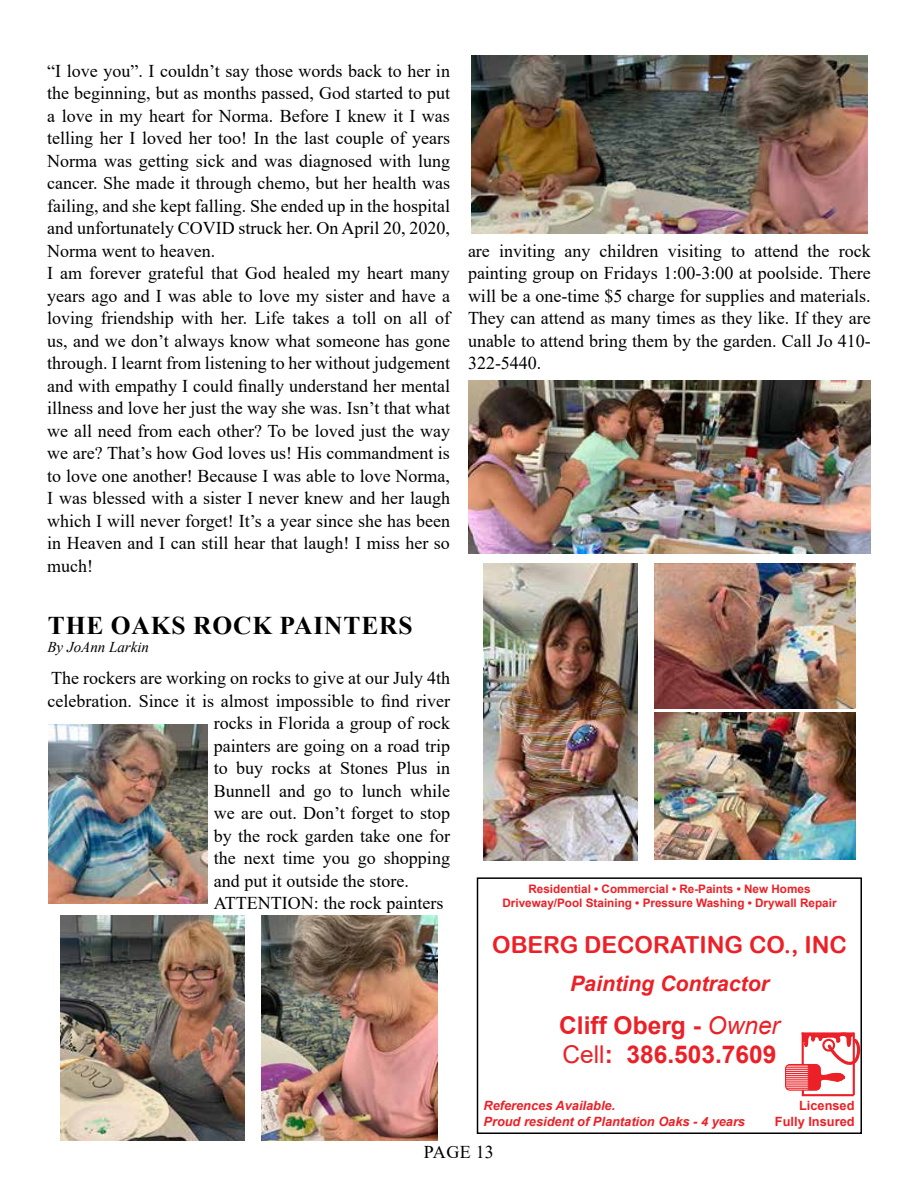
<style>
.page{position:relative;width:918px;height:1188px;background:#fff}
.page>*{position:absolute;margin:0;border:0;box-sizing:border-box;transform-origin:0 0}
.t1{font:700 25.5px "Times New Roman";letter-spacing:.035em;color:#000}
.t2{font:700 24.45px/29.4px "Arial";color:#ec2027}
.t3{font:23.4px "Arial Rounded MT Bold";color:#ec2027}
.t4{font:italic 700 21.3px "Arial";color:#ec2027}
.t5{font:18px/22.5px "Times New Roman";color:#000}
.t6{font:italic 15px "Times New Roman";color:#000}
.t7{font:italic 700 12.75px/15.3px "Arial";color:#ec2027}
.t8{font:700 12.75px/15.3px "Arial";color:#ec2027;text-align:right}
.t9{font:700 11.7px/14.1px "Arial";color:#ec2027;text-align:center}
.s1{font-weight:400;font-style:italic}
.s2{font-weight:400}
</style>
<div class="page">
<img style="left:48px;top:725px;width:159px;height:179px">
<img style="left:61px;top:915px;width:183px;height:226px">
<img style="left:262px;top:915px;width:175px;height:226px">
<img style="left:471px;top:55px;width:397px;height:179px">
<img style="left:469px;top:381px;width:402px;height:173px">
<img style="left:484px;top:564px;width:153px;height:296px">
<img style="left:654px;top:563px;width:201px;height:146px">
<img style="left:654px;top:713px;width:201px;height:147px">
<div style="left:785px;top:1064px;width:36px;height:27px;border:1px solid #ec2027;border-radius:4px"></div>
<svg style="left:786px;top:1032px;width:73px;height:64px"></svg>
<div style="left:477px;top:877px;width:385px;height:257px;border:2px solid #000"></div>
<p class="t5" style="left:47px;top:59px;width:404px">“I love you”. I couldn’t say those words back to her in the beginning, but as months passed, God started to put a love in my heart for Norma. Before I knew it I was telling her I loved her too! In the last couple of years Norma was getting sick and was diagnosed with lung cancer. She made it through chemo, but her health was failing, and she kept falling. She ended up in the hospital and unfortunately COVID struck her. On April 20, 2020, Norma went to heaven.<br>I am forever grateful that God healed my heart many years ago and I was able to love my sister and have a loving friendship with her. Life takes a toll on all of us, and we don’t always know what someone has gone through. I learnt from listening to her without judgement and with empathy I could finally understand her mental illness and love her just the way she was. Isn’t that what we all need from each other? To be loved just the way we are? That’s how God loves us! His commandment is to love one another! Because I was able to love Norma, I was blessed with a sister I never knew and her laugh which I will never forget! It’s a year since she has been in Heaven and I can still hear that laugh! I miss her so much!</p>
<p class="t5" style="left:468px;top:239px;width:404px;text-align:justify">are inviting any children visiting to attend the rock painting group on Fridays 1:00-3:00 at poolside. There will be a one-time $5 charge for supplies and materials.<br>They can attend as many times as they like. If they are unable to attend bring them by the garden. Call Jo 410- 322-5440.</p>
<h1 class="t1" style="left:48px;top:607px;width:366px">THE OAKS ROCK PAINTERS</h1>
<p class="t6" style="left:47px;top:636px;width:103px">By JoAnn Larkin</p>
<p class="t5" style="left:51px;top:666px;width:400px">The rockers are working on rocks to give at our July 4th</p>
<p class="t5" style="left:47px;top:689px;width:404px">celebration. Since it is almost impossible to find river</p>
<p class="t5" style="left:214px;top:711px;width:238px">rocks in Florida a group of rock</p>
<p class="t5" style="left:214px;top:734px;width:238px">painters are going on a road trip</p>
<p class="t5" style="left:214px;top:756px;width:238px">to buy rocks at Stones Plus in</p>
<p class="t5" style="left:214px;top:779px;width:238px">Bunnell and go to lunch while</p>
<p class="t5" style="left:214px;top:801px;width:238px">we are out. Don’t forget to stop</p>
<p class="t5" style="left:214px;top:824px;width:238px">by the rock garden take one for</p>
<p class="t5" style="left:214px;top:846px;width:238px">the next time you go shopping</p>
<p class="t5" style="left:214px;top:869px;width:196px">and put it outside the store.</p>
<p class="t5" style="left:214px;top:891px;width:231px">ATTENTION: the rock painters</p>
<p class="t9" style="left:502px;top:882px;width:336px">Residential • Commercial • Re-Paints • New Homes<br>Driveway/Pool Staining • Pressure Washing • Drywall Repair</p>
<p class="t3" style="left:492px;top:931px;width:356px">OBERG DECORATING CO., INC</p>
<p class="t4" style="left:570px;top:970px;width:200px">Painting Contractor</p>
<h2 class="t2" style="left:559px;top:1011px;width:222px">Cliff Oberg - <span class="s1">Owner<br></span><span class="s2">Cell</span>: 386.503.7609</h2>
<p class="t7" style="left:484px;top:1099px;width:263px">References Available.<br>Proud resident of Plantation Oaks - 4 years</p>
<p class="t8" style="left:775px;top:1098px;width:81px">Licensed<br>Fully Insured</p>
<p class="t5" style="left:424px;top:1140px;width:72px">PAGE 13</p>
</div>
